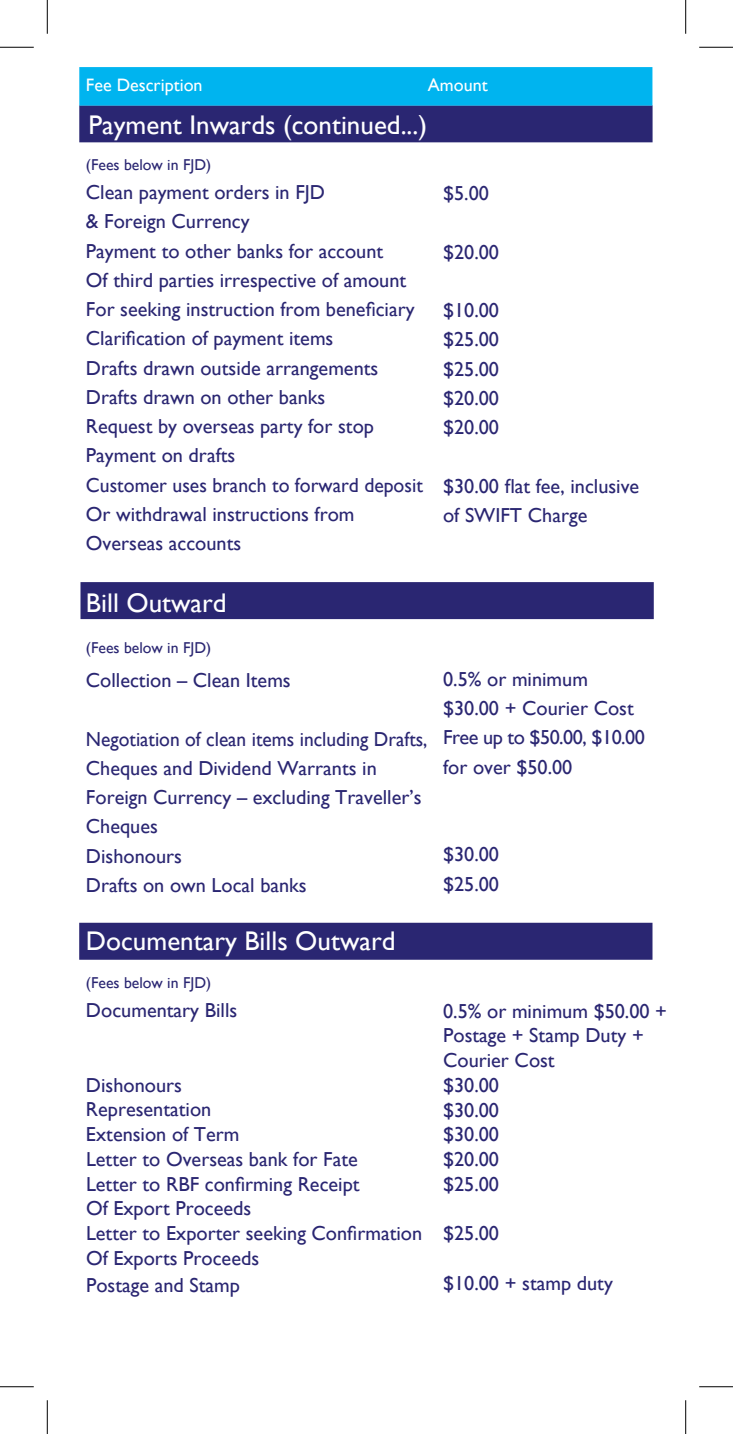
<style>
.page{position:relative;width:733px;height:1434px;background:#fff}
.page>*{position:absolute;margin:0;border:0;box-sizing:border-box;transform-origin:0 0}
.t1{font:27px "Gill Sans";color:#fff}
.t2{font:20.25px/29.2px "Gill Sans";color:#2a2672}
.t3{font:20.25px/29.2px "Gill Sans";color:#2a2672;scale:.96 1}
.t4{font:18px "Gill Sans";color:#fff}
.t5{font:15.75px "Gill Sans";color:#2a2672}
</style>
<div class="page">
<div style="left:79px;top:923px;width:573px;height:37px;background:#2a2672;border:2px solid #2a2672"></div>
<div style="left:80px;top:582px;width:573px;height:37px;background:#2a2672;border:2px solid #2a2672"></div>
<div style="left:79px;top:105px;width:573px;height:37px;background:#2a2672"></div>
<div style="left:79px;top:67px;width:573px;height:39px;background:#00b4ef;border:2px solid #00b5f0"></div>
<hr style="left:0;top:47px;width:34px;height:1px;background:#000">
<hr style="left:699px;top:47px;width:33px;height:1px;background:#000">
<hr style="left:0;top:1386px;width:34px;height:1px;background:#000">
<hr style="left:699px;top:1386px;width:33px;height:1px;background:#000">
<hr style="left:47px;top:0;width:1px;height:34px;background:#000">
<hr style="left:47px;top:1400px;width:1px;height:34px;background:#000">
<hr style="left:685px;top:0;width:1px;height:34px;background:#000">
<hr style="left:685px;top:1400px;width:1px;height:34px;background:#000">
<p class="t4" style="left:86px;top:74px;width:118px">Fee Description</p>
<p class="t4" style="left:428px;top:74px;width:61px">Amount</p>
<h1 class="t1" style="left:88px;top:109px;width:340px">Payment Inwards (continued...)</h1>
<p class="t5" style="left:86px;top:156px;width:127px">(Fees below in FJD)</p>
<p class="t2" style="left:86px;top:178px;width:338px">Clean payment orders in FJD<br>&amp; Foreign Currency<br>Payment to other banks for account<br>Of third parties irrespective of amount<br>For seeking instruction from beneficiary<br>Clarification of payment items<br>Drafts drawn outside arrangements<br>Drafts drawn on other banks<br>Request by overseas party for stop<br>Payment on drafts<br>Customer uses branch to forward deposit<br>Or withdrawal instructions from<br>Overseas accounts</p>
<p class="t2" style="left:443px;top:179px;width:47px">$5.00</p>
<p class="t2" style="left:443px;top:237px;width:57px">$20.00</p>
<p class="t2" style="left:443px;top:296px;width:57px;text-align:justify">$10.00 $25.00 $25.00 $20.00 $20.00</p>
<p class="t2" style="left:443px;top:471px;width:197px">$30.00 flat fee, inclusive of SWIFT Charge</p>
<h1 class="t1" style="left:86px;top:587px;width:142px">Bill Outward</h1>
<p class="t5" style="left:86px;top:639px;width:127px">(Fees below in FJD)</p>
<p class="t2" style="left:86px;top:666px;width:206px">Collection – Clean Items</p>
<p class="t3" style="left:86px;top:724px;width:357px">Negotiation of clean items including Drafts,<br>Cheques and Dividend Warrants in<br>Foreign Currency – excluding Traveller’s<br>Cheques<br>Dishonours<br>Drafts on own Local banks</p>
<h1 class="t1" style="left:86px;top:925px;width:311px">Documentary Bills Outward</h1>
<p class="t5" style="left:86px;top:974px;width:127px">(Fees below in FJD)</p>
<p class="t2" style="left:86px;top:996px;width:153px">Documentary Bills</p>
<p class="t2" style="left:86px;top:1073px;width:337px;line-height:24.8px">Dishonours<br>Representation<br>Extension of Term<br>Letter to Overseas bank for Fate<br>Letter to RBF confirming Receipt<br>Of Export Proceeds<br>Letter to Exporter seeking Confirmation<br>Of Exports Proceeds</p>
<p class="t2" style="left:86px;top:1271px;width:155px">Postage and Stamp</p>
<p class="t2" style="left:443px;top:665px;width:203px">0.5% or minimum $30.00 + Courier Cost<br>Free up to $50.00, $10.00 for over $50.00</p>
<p class="t2" style="left:443px;top:840px;width:57px">$30.00 $25.00</p>
<p class="t2" style="left:443px;top:999px;width:225px;line-height:24.8px">0.5% or minimum $50.00 +<br>Postage + Stamp Duty +<br>Courier Cost<br>$30.00<br>$30.00<br>$30.00<br>$20.00<br>$25.00</p>
<p class="t2" style="left:443px;top:1219px;width:57px">$25.00</p>
<p class="t2" style="left:443px;top:1269px;width:171px">$10.00 + stamp duty</p>
</div>
